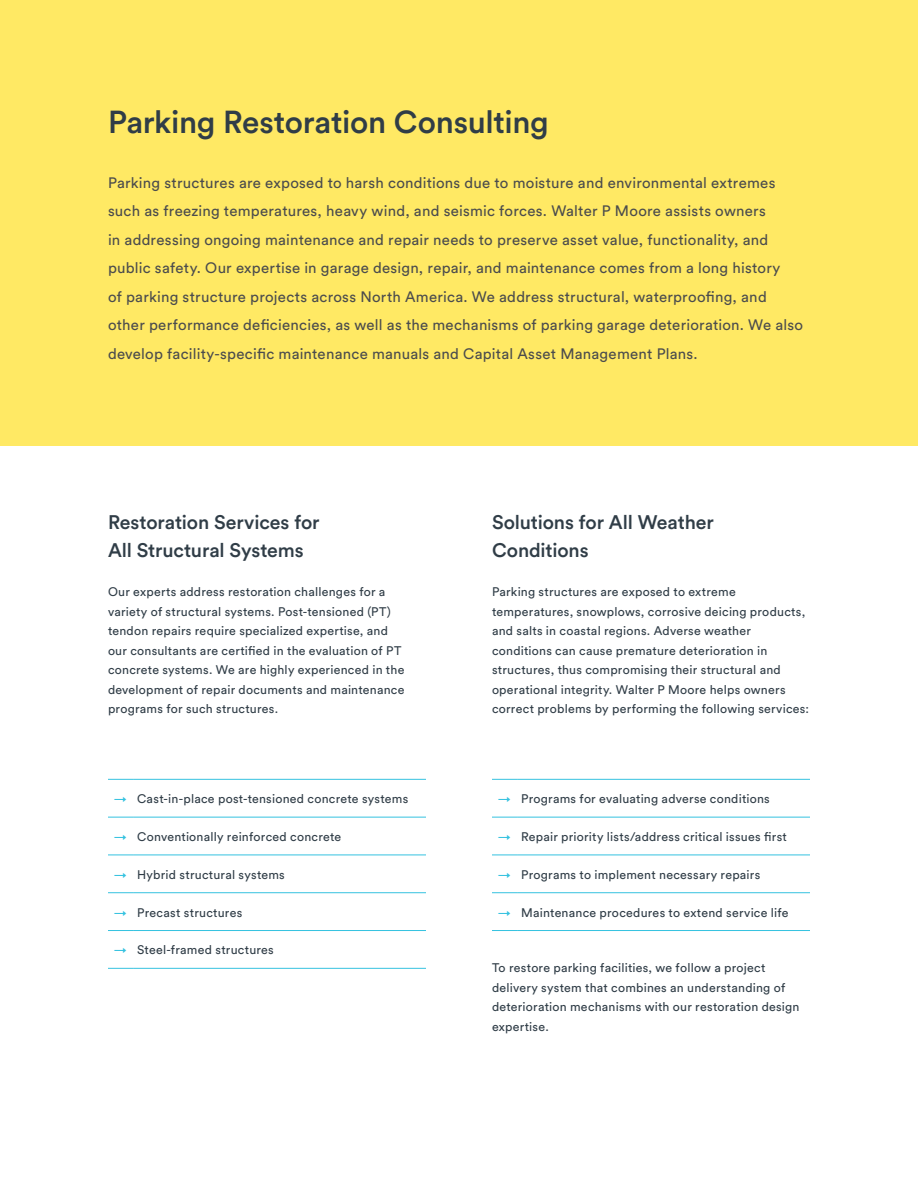
<style>
.page{position:relative;width:918px;height:1188px;background:#fff}
.page>*{position:absolute;margin:0;border:0;box-sizing:border-box;transform-origin:0 0}
.HEADING_-_H1{font:500 31.5px "Circular Std";letter-spacing:-.01em;color:#303d47}
.HEADING_-_H2{font:500 19.5px/28.5px "Circular Std";letter-spacing:-.005em;color:#303d47}
.Intro_Paragraph{font:15px/28.5px "Circular Std";letter-spacing:.015em;color:#4b4c4d}
.BODY_COPY{font:12.3px/19.5px "Circular Std";letter-spacing:.02em;color:#303d47}
.BODY_COPY-2{font:12.3px "Circular Std";color:#35c2e0}
</style>
<div class="page">
<div style="left:0;top:0;width:918px;height:446px;background:#ffe964"></div>
<svg style="left:492px;top:779px;width:26px;height:1px"></svg>
<svg style="left:492px;top:817px;width:26px;height:1px"></svg>
<svg style="left:492px;top:855px;width:26px;height:1px"></svg>
<svg style="left:492px;top:892px;width:26px;height:1px"></svg>
<svg style="left:492px;top:930px;width:26px;height:1px"></svg>
<hr style="left:518px;top:779px;width:292px;height:1px;background:#35c2e0">
<hr style="left:518px;top:817px;width:292px;height:1px;background:#35c2e0">
<hr style="left:518px;top:855px;width:292px;height:1px;background:#35c2e0">
<hr style="left:518px;top:892px;width:292px;height:1px;background:#35c2e0">
<hr style="left:518px;top:930px;width:292px;height:1px;background:#35c2e0">
<svg style="left:108px;top:779px;width:26px;height:1px"></svg>
<svg style="left:108px;top:817px;width:26px;height:1px"></svg>
<svg style="left:108px;top:855px;width:26px;height:1px"></svg>
<svg style="left:108px;top:892px;width:26px;height:1px"></svg>
<svg style="left:108px;top:930px;width:26px;height:1px"></svg>
<svg style="left:108px;top:968px;width:26px;height:1px"></svg>
<hr style="left:134px;top:779px;width:292px;height:1px;background:#35c2e0">
<hr style="left:134px;top:817px;width:292px;height:1px;background:#35c2e0">
<hr style="left:134px;top:855px;width:292px;height:1px;background:#35c2e0">
<hr style="left:134px;top:892px;width:292px;height:1px;background:#35c2e0">
<hr style="left:134px;top:930px;width:292px;height:1px;background:#35c2e0">
<hr style="left:134px;top:968px;width:292px;height:1px;background:#35c2e0">
<hr style="left:917px;top:919px;width:1px;height:269px;background:#e6e7e9">
<p class="HEADING_-_H1" style="left:108px;top:103px;width:442px">Parking Restoration Consulting</p>
<p class="Intro_Paragraph" style="left:108px;top:168px;width:697px">Parking structures are exposed to harsh conditions due to moisture and environmental extremes such as freezing temperatures, heavy wind, and seismic forces. Walter P Moore assists owners<br>in addressing ongoing maintenance and repair needs to preserve asset value, functionality, and public safety. Our expertise in garage design, repair, and maintenance comes from a long history<br>of parking structure projects across North America. We address structural, waterproofing, and other performance deficiencies, as well as the mechanisms of parking garage deterioration. We also develop facility-specific maintenance manuals and Capital Asset Management Plans.</p>
<p class="HEADING_-_H2" style="left:108px;top:507px;width:213px">Restoration Services for<br>All Structural Systems</p>
<p class="BODY_COPY" style="left:108px;top:582px;width:298px">Our experts address restoration challenges for a variety of structural systems. Post-tensioned (PT) tendon repairs require specialized expertise, and our consultants are certified in the evaluation of PT concrete systems. We are highly experienced in the development of repair documents and maintenance programs for such structures.</p>
<p class="BODY_COPY-2" style="left:114px;top:791px;width:14px">→</p>
<p class="BODY_COPY" style="left:137px;top:789px;width:273px">Cast-in-place post-tensioned concrete systems</p>
<p class="BODY_COPY-2" style="left:114px;top:829px;width:14px">→</p>
<p class="BODY_COPY" style="left:137px;top:827px;width:206px">Conventionally reinforced concrete</p>
<p class="BODY_COPY-2" style="left:114px;top:867px;width:14px">→</p>
<p class="BODY_COPY" style="left:137px;top:865px;width:149px">Hybrid structural systems</p>
<p class="BODY_COPY-2" style="left:114px;top:905px;width:14px">→</p>
<p class="BODY_COPY" style="left:137px;top:902px;width:107px">Precast structures</p>
<p class="BODY_COPY-2" style="left:114px;top:943px;width:14px">→</p>
<p class="BODY_COPY" style="left:137px;top:940px;width:138px">Steel-framed structures</p>
<p class="HEADING_-_H2" style="left:492px;top:507px;width:223px">Solutions for All Weather<br>Conditions</p>
<p class="BODY_COPY" style="left:492px;top:582px;width:319px">Parking structures are exposed to extreme temperatures, snowplows, corrosive deicing products, and salts in coastal regions. Adverse weather conditions can cause premature deterioration in structures, thus compromising their structural and operational integrity. Walter P Moore helps owners correct problems by performing the following services:</p>
<p class="BODY_COPY-2" style="left:498px;top:791px;width:14px">→</p>
<p class="BODY_COPY" style="left:521px;top:789px;width:250px">Programs for evaluating adverse conditions</p>
<p class="BODY_COPY-2" style="left:498px;top:829px;width:14px">→</p>
<p class="BODY_COPY" style="left:521px;top:827px;width:267px">Repair priority lists/address critical issues first</p>
<p class="BODY_COPY-2" style="left:498px;top:867px;width:14px">→</p>
<p class="BODY_COPY" style="left:521px;top:865px;width:241px">Programs to implement necessary repairs</p>
<p class="BODY_COPY-2" style="left:498px;top:905px;width:14px">→</p>
<p class="BODY_COPY" style="left:521px;top:902px;width:269px">Maintenance procedures to extend service life</p>
<p class="BODY_COPY" style="left:492px;top:958px;width:309px">To restore parking facilities, we follow a project delivery system that combines an understanding of deterioration mechanisms with our restoration design expertise.</p>
</div>
